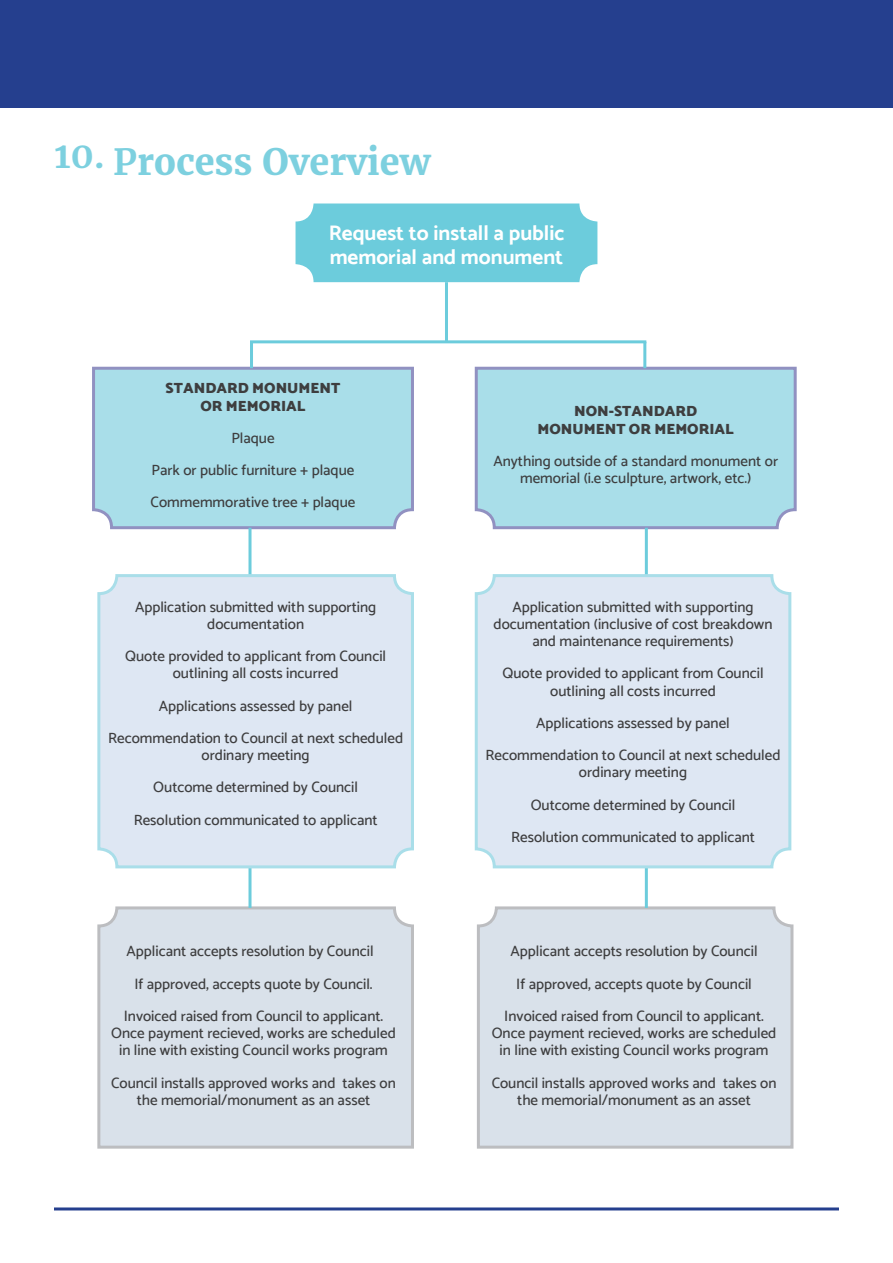
<style>
.page{position:relative;width:893px;height:1263px;background:#fff}
.page>*{position:absolute;margin:0;border:0;box-sizing:border-box;transform-origin:0 0}
.Head{font:700 36px "Merriweather";color:#7dd0df}
.Heading_1{font:700 21px/24.2px "Catamaran";color:#fff}
.Body{font:500 15px/17.2px "Catamaran";color:#3e3e3f;text-align:center}
.Body-2{font:900 15px/17.2px "Catamaran";color:#3e3e3f;text-align:center}
</style>
<div class="page">
<div style="left:296px;top:203px;width:301px;height:79px;background:#6cccdc;border-radius:18px"></div>
<svg style="left:92px;top:366px;width:322px;height:165px"></svg>
<div style="left:97px;top:905px;width:317px;height:244px;background:#d9e1ea"></div>
<div style="left:477px;top:905px;width:317px;height:244px;background:#d9e1ea"></div>
<svg style="left:474px;top:365px;width:323px;height:166px"></svg>
<div style="left:0;top:0;width:893px;height:107px;background:#253f8e"></div>
<hr style="left:445px;top:282px;width:3px;height:60px;background:#6cccdc">
<hr style="left:250px;top:340px;width:396px;height:3px;background:#6cccdc">
<hr style="left:250px;top:342px;width:3px;height:26px;background:#6cccdc">
<hr style="left:645px;top:528px;width:3px;height:380px;background:#6cccdc">
<hr style="left:248px;top:528px;width:3px;height:380px;background:#6cccdc">
<hr style="left:643px;top:342px;width:3px;height:26px;background:#6cccdc">
<div style="left:99px;top:576px;width:313px;height:291px;background:#dee7f3;border-radius:18px"></div>
<div style="left:97px;top:574px;width:317px;height:294px;border:3px solid #a9dee9;border-radius:18px"></div>
<div style="left:476px;top:576px;width:314px;height:291px;background:#dee7f3;border-radius:18px"></div>
<div style="left:475px;top:574px;width:316px;height:294px;border:3px solid #a9dee9;border-radius:18px"></div>
<hr style="left:54px;top:1207px;width:785px;height:3px;background:#253f8e">
<p class="Head" style="left:54px;top:137px;width:378px">10. Process Overview</p>
<p class="Heading_1" style="left:329px;top:220px;width:237px">Request to install a public memorial and monument</p>
<p class="Body-2" style="left:166px;top:379px;width:176px">STANDARD MONUMENT<br>OR MEMORIAL</p>
<p class="Body" style="left:231px;top:429px;width:45px">Plaque</p>
<p class="Body" style="left:152px;top:461px;width:204px">Park or public furniture + plaque</p>
<p class="Body" style="left:151px;top:493px;width:206px">Commemmorative tree + plaque</p>
<p class="Body" style="left:135px;top:598px;width:243px">Application submitted with supporting documentation</p>
<p class="Body" style="left:125px;top:647px;width:262px">Quote provided to applicant from Council outlining all costs incurred</p>
<p class="Body" style="left:159px;top:697px;width:195px">Applications assessed by panel</p>
<p class="Body" style="left:108px;top:729px;width:296px">Recommendation to Council at next scheduled ordinary meeting</p>
<p class="Body" style="left:153px;top:778px;width:206px">Outcome determined by Council</p>
<p class="Body" style="left:134px;top:811px;width:245px">Resolution communicated to applicant</p>
<p class="Body" style="left:127px;top:942px;width:248px">Applicant accepts resolution by Council</p>
<p class="Body" style="left:134px;top:975px;width:240px">If approved, accepts quote by Council.</p>
<p class="Body" style="left:111px;top:1007px;width:286px">Invoiced raised from Council to applicant.<br>Once payment recieved, works are scheduled in line with existing Council works program</p>
<p class="Body" style="left:111px;top:1074px;width:286px">Council installs approved works and takes on the memorial/monument as an asset</p>
<p class="Body-2" style="left:537px;top:402px;width:198px">NON-STANDARD<br>MONUMENT OR MEMORIAL</p>
<p class="Body" style="left:493px;top:452px;width:286px">Anything outside of a standard monument or memorial (i.e sculpture, artwork, etc.)</p>
<p class="Body" style="left:493px;top:598px;width:281px">Application submitted with supporting documentation (inclusive of cost breakdown and maintenance requirements)</p>
<p class="Body" style="left:503px;top:664px;width:262px">Quote provided to applicant from Council outlining all costs incurred</p>
<p class="Body" style="left:536px;top:714px;width:195px">Applications assessed by panel</p>
<p class="Body" style="left:486px;top:746px;width:296px">Recommendation to Council at next scheduled ordinary meeting</p>
<p class="Body" style="left:531px;top:796px;width:206px">Outcome determined by Council</p>
<p class="Body" style="left:511px;top:828px;width:245px">Resolution communicated to applicant</p>
<p class="Body" style="left:511px;top:942px;width:248px">Applicant accepts resolution by Council</p>
<p class="Body" style="left:516px;top:975px;width:237px">If approved, accepts quote by Council</p>
<p class="Body" style="left:492px;top:1007px;width:286px">Invoiced raised from Council to applicant.<br>Once payment recieved, works are scheduled in line with existing Council works program</p>
<p class="Body" style="left:492px;top:1074px;width:286px">Council installs approved works and takes on the memorial/monument as an asset</p>
</div>
